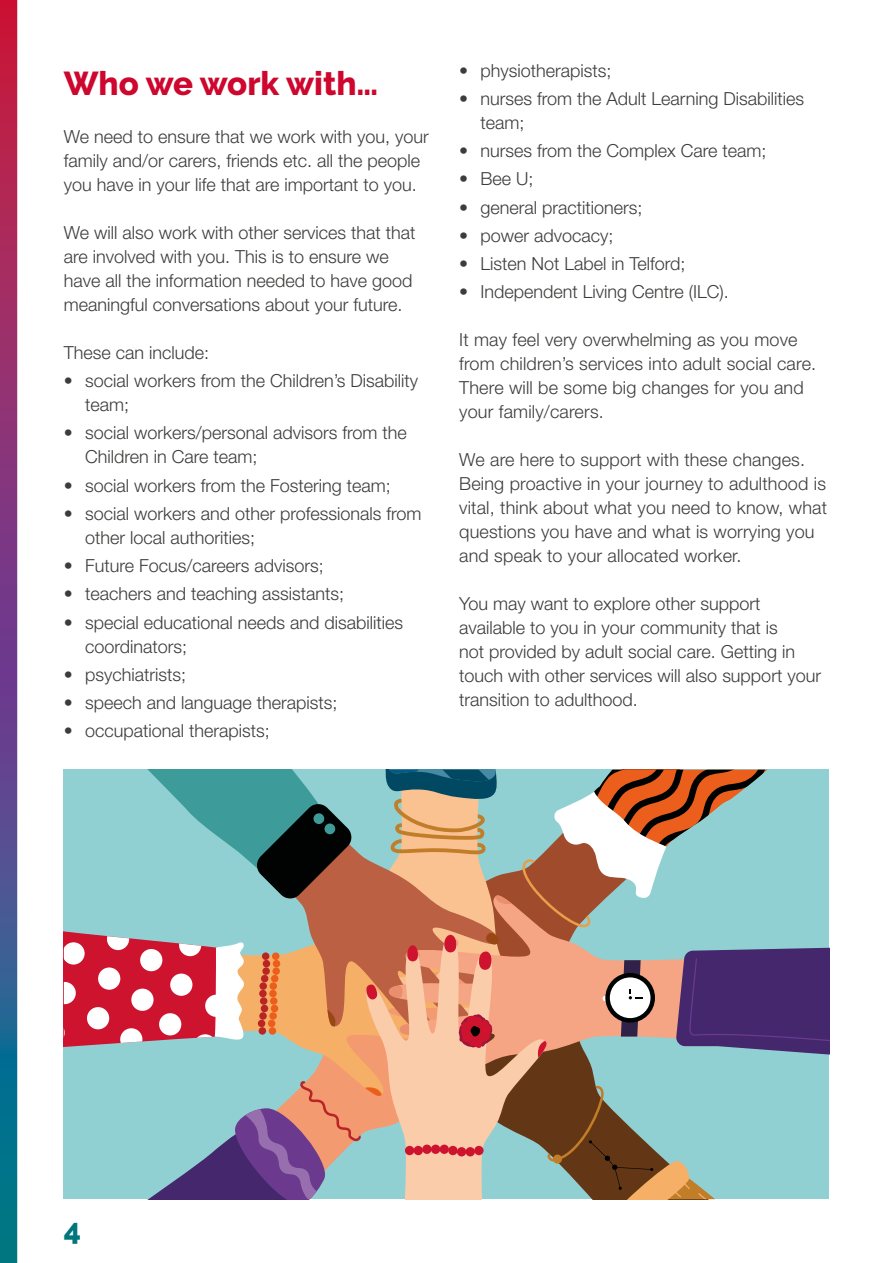
<style>
.page{position:relative;width:893px;height:1263px;background:#fff}
.page>*{position:absolute;margin:0;border:0;box-sizing:border-box;transform-origin:0 0}
.t1{font:800 33px "Raleway";color:#cd072d}
.t2{font:800 30px "Raleway";color:#00767d}
.Body_text{font:300 18px/24px "Helvetica Neue LT Std";color:#3c3c3b}
.Body_Bullet{font:300 18px/24px "Helvetica Neue LT Std";color:#3c3c3b}
</style>
<div class="page">
<svg style="left:0;top:0;width:17px;height:1263px;background:#694379"></svg>
<svg style="left:64px;top:770px;width:765px;height:429px;background:#a3a099"></svg>
<div style="left:405px;top:1146px;width:9px;height:9px;background:#ce132f;border-radius:50%"></div>
<div style="left:414px;top:1146px;width:9px;height:9px;background:#ce132f;border-radius:50%"></div>
<div style="left:422px;top:1144px;width:10px;height:10px;background:#ce132f;border-radius:50%"></div>
<div style="left:431px;top:1144px;width:9px;height:10px;background:#ce132f;border-radius:50%"></div>
<div style="left:440px;top:1144px;width:9px;height:10px;background:#ce132f;border-radius:50%"></div>
<div style="left:448px;top:1146px;width:10px;height:9px;background:#ce132f;border-radius:50%"></div>
<div style="left:457px;top:1147px;width:9px;height:9px;background:#ce132f;border-radius:50%"></div>
<div style="left:466px;top:1147px;width:9px;height:9px;background:#ce132f;border-radius:50%"></div>
<div style="left:474px;top:1146px;width:10px;height:9px;background:#ce132f;border-radius:50%"></div>
<h1 class="t1" style="left:64px;top:64px;width:316px">Who we work with…</h1>
<p class="Body_text" style="left:64px;top:124px;width:367px">We need to ensure that we work with you, your family and/or carers, friends etc. all the people you have in your life that are important to you.</p>
<p class="Body_text" style="left:64px;top:220px;width:353px">We will also work with other services that that are involved with you. This is to ensure we have all the information needed to have good meaningful conversations about your future.</p>
<p class="Body_text" style="left:64px;top:340px;width:147px">These can include:</p>
<p class="Body_Bullet" style="left:85px;top:368px;width:335px;text-indent:-21px">• social workers from the Children’s Disability team;</p>
<p class="Body_Bullet" style="left:85px;top:421px;width:323px;text-indent:-21px">• social workers/personal advisors from the<br>Children in Care team;</p>
<p class="Body_Bullet" style="left:64px;top:473px;width:329px">• social workers from the Fostering team;</p>
<p class="Body_Bullet" style="left:85px;top:501px;width:338px;text-indent:-21px">• social workers and other professionals from other local authorities;</p>
<p class="Body_Bullet" style="left:64px;top:553px;width:261px">• Future Focus/careers advisors;</p>
<p class="Body_Bullet" style="left:64px;top:582px;width:282px">• teachers and teaching assistants;</p>
<p class="Body_Bullet" style="left:85px;top:610px;width:320px;text-indent:-21px">• special educational needs and disabilities coordinators;</p>
<p class="Body_Bullet" style="left:64px;top:662px;width:124px">• psychiatrists;</p>
<p class="Body_Bullet" style="left:64px;top:690px;width:275px">• speech and language therapists;</p>
<p class="Body_Bullet" style="left:64px;top:719px;width:207px">• occupational therapists;</p>
<p class="Body_Bullet" style="left:459px;top:58px;width:154px">• physiotherapists;</p>
<p class="Body_Bullet" style="left:480px;top:86px;width:325px;text-indent:-21px">• nurses from the Adult Learning Disabilities team;</p>
<p class="Body_Bullet" style="left:459px;top:138px;width:309px">• nurses from the Complex Care team;</p>
<p class="Body_Bullet" style="left:459px;top:167px;width:76px">• Bee U;</p>
<p class="Body_Bullet" style="left:459px;top:195px;width:185px">• general practitioners;</p>
<p class="Body_Bullet" style="left:459px;top:223px;width:156px">• power advocacy;</p>
<p class="Body_Bullet" style="left:459px;top:251px;width:228px">• Listen Not Label in Telford;</p>
<p class="Body_Bullet" style="left:459px;top:280px;width:271px">• Independent Living Centre (ILC).</p>
<p class="Body_text" style="left:459px;top:328px;width:358px">It may feel very overwhelming as you move from children’s services into adult social care.<br>There will be some big changes for you and your family/carers.</p>
<p class="Body_text" style="left:459px;top:448px;width:369px">We are here to support with these changes.<br>Being proactive in your journey to adulthood is vital, think about what you need to know, what questions you have and what is worrying you and speak to your allocated worker.</p>
<p class="Body_text" style="left:459px;top:592px;width:363px">You may want to explore other support available to you in your community that is<br>not provided by adult social care. Getting in touch with other services will also support your transition to adulthood.</p>
<h2 class="t2" style="left:64px;top:1212px;width:19px">4</h2>
</div>
